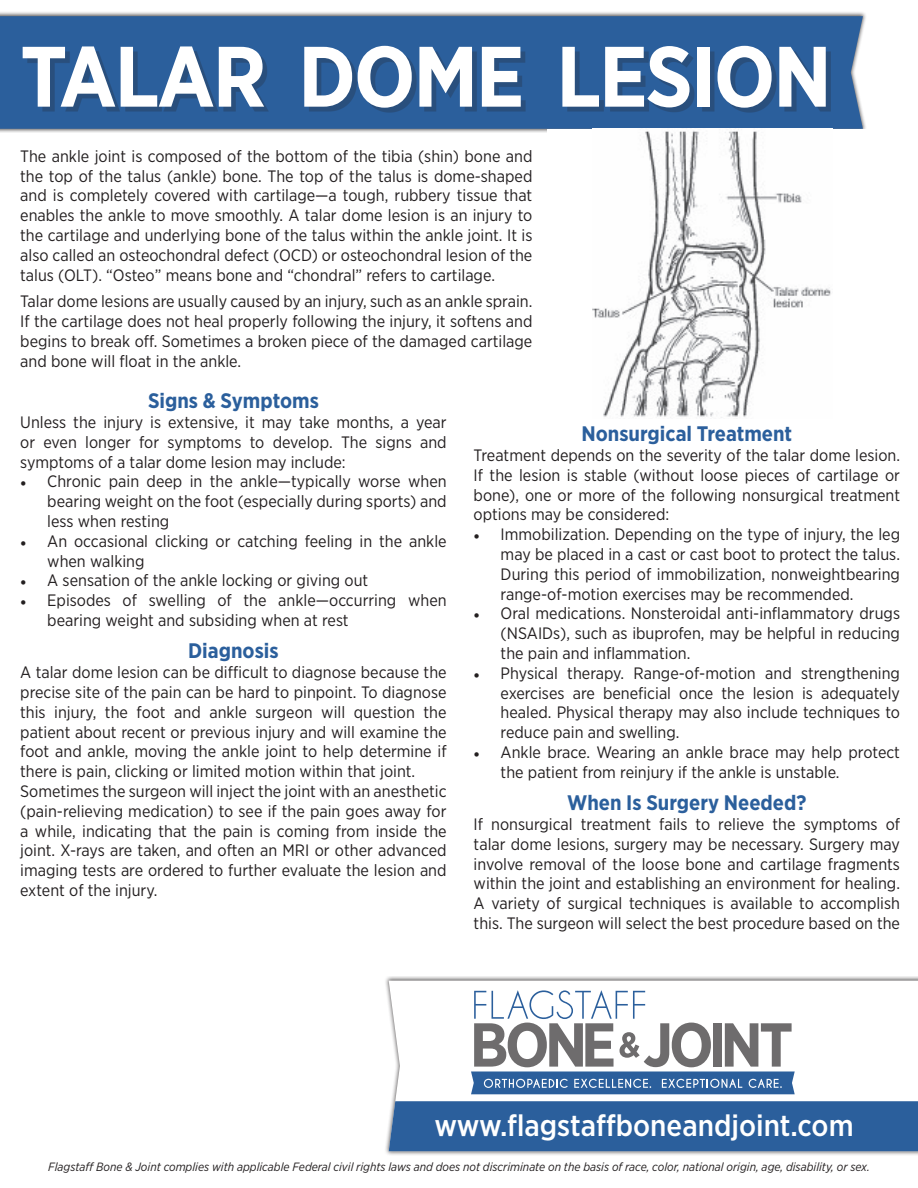
<style>
.page{position:relative;width:918px;height:1188px;background:#fff}
.page>*{position:absolute;margin:0;border:0;box-sizing:border-box;transform-origin:0 0}
.t1{font:700 85.5px "Gotham Narrow";letter-spacing:-.025em;color:#fff}
.t2{font:500 30px "Gotham Narrow";color:#fff}
.t3{font:700 21px "Gotham Narrow";color:#2b5f9c}
.t4{font:16.5px/19.8px "Gotham Narrow";color:#231f20;text-align:justify}
.t5{font:italic 12px "Gotham Narrow";color:#231f20}
.s1{font-family:"Minion Pro"}
</style>
<div class="page">
<div style="left:0;top:12px;width:867px;height:121px;background:#231f20;opacity:.75"></div>
<div style="left:0;top:16px;width:863px;height:113px;background:#2b5f9c"></div>
<div style="left:27px;top:50px;width:804px;height:63px;background:#231f20;opacity:.25"></div>
<div style="left:548px;top:129px;width:351px;height:290px;background:#fff"></div>
<img style="left:593px;top:131px;width:238px;height:287px">
<div style="left:384px;top:976px;width:534px;height:181px;background:#231f20;opacity:.75"></div>
<svg style="left:389px;top:981px;width:529px;height:120px"></svg>
<div style="left:389px;top:1101px;width:529px;height:50px;background:#2b5f9c"></div>
<svg style="left:471px;top:990px;width:324px;height:104px"></svg>
<p class="t1" style="left:20px;top:22px;width:813px">TALAR DOME LESION</p>
<p class="t4" style="left:20px;top:146px;width:514px">The ankle joint is composed of the bottom of the tibia (shin) bone and the top of the talus (ankle) bone. The top of the talus is dome-shaped and is completely covered with cartilage—a tough, rubbery tissue that enables the ankle to move smoothly. A talar dome lesion is an injury to the cartilage and underlying bone of the talus within the ankle joint. It is also called an osteochondral defect (OCD) or osteochondral lesion of the talus (OLT). “Osteo” means bone and “chondral” refers to cartilage.</p>
<p class="t4" style="left:20px;top:291px;width:514px">Talar dome lesions are usually caused by an injury, such as an ankle sprain.<br>If the cartilage does not heal properly following the injury, it softens and begins to break off. Sometimes a broken piece of the damaged cartilage and bone will float in the ankle.</p>
<p class="t3" style="left:148px;top:387px;width:172px">Signs &amp; Symptoms</p>
<p class="t4" style="left:20px;top:412px;width:428px">Unless the injury is extensive, it may take months, a year or even longer for symptoms to develop. The signs and symptoms of a talar dome lesion may include:</p>
<p class="t4" style="left:47px;top:471px;width:401px;text-indent:-27px"><span class="s1">•</span> Chronic pain deep in the ankle—typically worse when bearing weight on the foot (especially during sports) and less when resting</p>
<p class="t4" style="left:47px;top:531px;width:401px;text-indent:-27px"><span class="s1">•</span> An occasional clicking or catching feeling in the ankle when walking</p>
<p class="t4" style="left:20px;top:570px;width:350px"><span class="s1">•</span> A sensation of the ankle locking or giving out</p>
<p class="t4" style="left:47px;top:590px;width:401px;text-indent:-27px"><span class="s1">•</span> Episodes of swelling of the ankle—occurring when bearing weight and subsiding when at rest</p>
<p class="t3" style="left:188px;top:638px;width:92px">Diagnosis</p>
<p class="t4" style="left:20px;top:662px;width:428px">A talar dome lesion can be difficult to diagnose because the precise site of the pain can be hard to pinpoint. To diagnose this injury, the foot and ankle surgeon will question the patient about recent or previous injury and will examine the foot and ankle, moving the ankle joint to help determine if there is pain, clicking or limited motion within that joint.</p>
<p class="t4" style="left:20px;top:781px;width:428px">Sometimes the surgeon will inject the joint with an anesthetic (pain-relieving medication) to see if the pain goes away for a while, indicating that the pain is coming from inside the joint. X-rays are taken, and often an MRI or other advanced imaging tests are ordered to further evaluate the lesion and extent of the injury.</p>
<p class="t3" style="left:581px;top:420px;width:212px">Nonsurgical Treatment</p>
<p class="t4" style="left:474px;top:445px;width:428px">Treatment depends on the severity of the talar dome lesion.<br>If the lesion is stable (without loose pieces of cartilage or bone), one or more of the following nonsurgical treatment options may be considered:</p>
<p class="t4" style="left:501px;top:524px;width:401px;text-indent:-27px"><span class="s1">•</span> Immobilization. Depending on the type of injury, the leg may be placed in a cast or cast boot to protect the talus.<br>During this period of immobilization, nonweightbearing range-of-motion exercises may be recommended.</p>
<p class="t4" style="left:501px;top:603px;width:401px;text-indent:-27px"><span class="s1">•</span> Oral medications. Nonsteroidal anti-inflammatory drugs (NSAIDs), such as ibuprofen, may be helpful in reducing the pain and inflammation.</p>
<p class="t4" style="left:501px;top:663px;width:401px;text-indent:-27px"><span class="s1">•</span> Physical therapy. Range-of-motion and strengthening exercises are beneficial once the lesion is adequately healed. Physical therapy may also include techniques to reduce pain and swelling.</p>
<p class="t4" style="left:501px;top:742px;width:401px;text-indent:-27px"><span class="s1">•</span> Ankle brace. Wearing an ankle brace may help protect the patient from reinjury if the ankle is unstable.</p>
<p class="t3" style="left:567px;top:789px;width:241px">When Is Surgery Needed?</p>
<p class="t4" style="left:474px;top:814px;width:428px">If nonsurgical treatment fails to relieve the symptoms of talar dome lesions, surgery may be necessary. Surgery may involve removal of the loose bone and cartilage fragments within the joint and establishing an environment for healing.<br>A variety of surgical techniques is available to accomplish this. The surgeon will select the best procedure based on the</p>
<p class="t2" style="left:435px;top:1106px;width:421px">www.flagstaffboneandjoint.com</p>
<p class="t5" style="left:48px;top:1159px;width:823px">Flagstaff Bone &amp; Joint complies with applicable Federal civil rights laws and does not discriminate on the basis of race, color, national origin, age, disability, or sex.</p>
</div>
